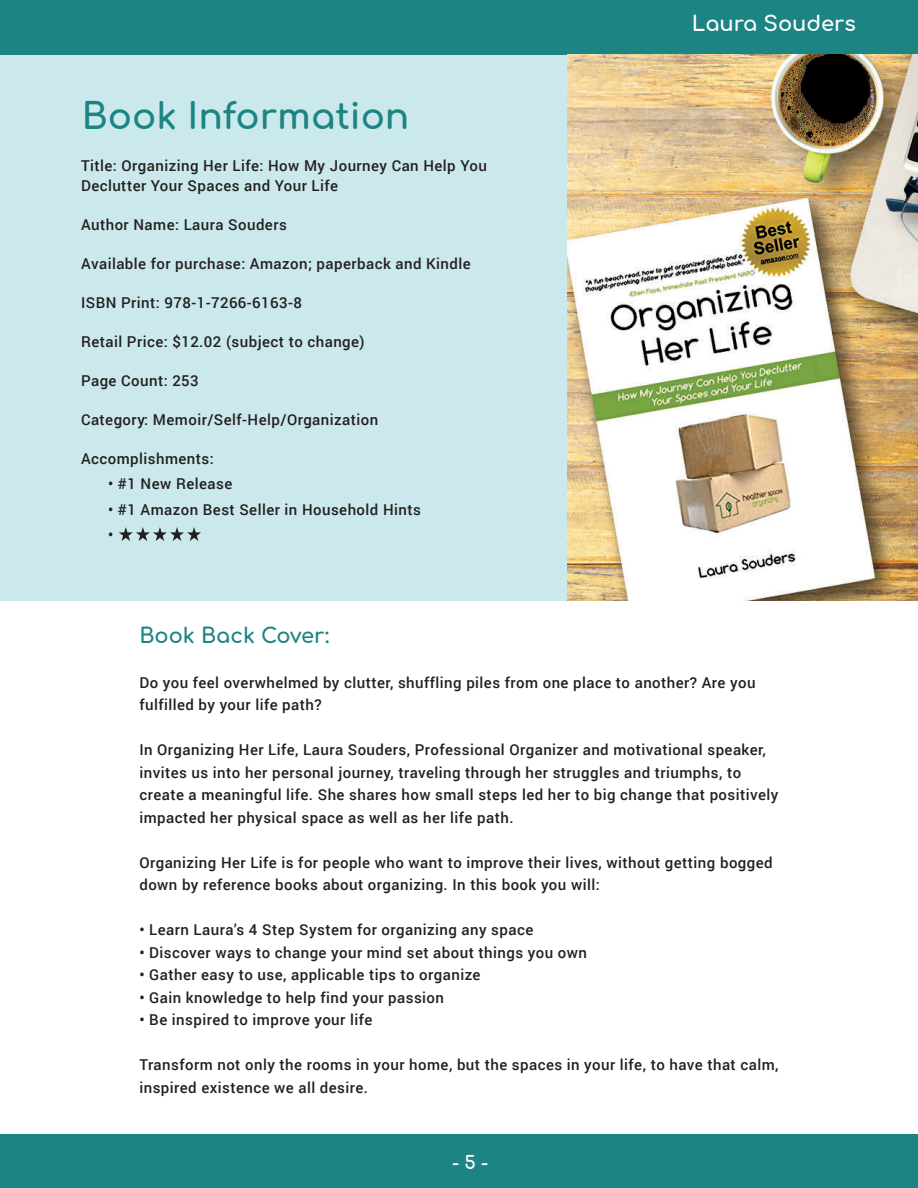
<style>
.page{position:relative;width:918px;height:1188px;background:#fff}
.page>*{position:absolute;margin:0;border:0;box-sizing:border-box;transform-origin:0 0}
.t1{font:36px "Comfortaa";color:#1c8483}
.t2{font:21px "Comfortaa";color:#1c8483}
.t3{font:21px "Comfortaa";color:#fff}
.t4{font:18px "Comfortaa";color:#fff}
.t5{font:500 15px/22.5px "Roboto";letter-spacing:.03em;color:#231f20}
</style>
<div class="page">
<div style="left:0;top:0;width:918px;height:55px;background:#1c8483"></div>
<div style="left:0;top:1135px;width:918px;height:53px;background:#1c8483"></div>
<div style="left:0;top:55px;width:567px;height:545px;background:#cbe9ec"></div>
<img style="left:567px;top:55px;width:351px;height:545px">
<svg style="left:119px;top:527px;width:82px;height:14px"></svg>
<h1 class="t1" style="left:82px;top:99px;width:329px">Book Information</h1>
<p class="t5" style="left:81px;top:156px;width:407px;line-height:19.5px">Title: Organizing Her Life: How My Journey Can Help You<br>Declutter Your Spaces and Your Life</p>
<p class="t5" style="left:81px;top:213px;width:207px">Author Name: Laura Souders</p>
<p class="t5" style="left:81px;top:252px;width:391px">Available for purchase: Amazon; paperback and Kindle</p>
<p class="t5" style="left:81px;top:291px;width:223px">ISBN Print: 978-1-7266-6163-8</p>
<p class="t5" style="left:81px;top:330px;width:285px">Retail Price: $12.02 (subject to change)</p>
<p class="t5" style="left:81px;top:369px;width:119px">Page Count: 253</p>
<p class="t5" style="left:81px;top:408px;width:299px">Category: Memoir/Self-Help/Organization</p>
<p class="t5" style="left:81px;top:447px;width:134px">Accomplishments:</p>
<p class="t5" style="left:108px;top:474px;width:126px">• #1 New Release</p>
<p class="t5" style="left:108px;top:498px;width:314px;line-height:25.5px">• #1 Amazon Best Seller in Household Hints •</p>
<h2 class="t3" style="left:692px;top:11px;width:166px">Laura Souders</h2>
<h2 class="t2" style="left:139px;top:625px;width:192px">Book Back Cover:</h2>
<p class="t5" style="left:139px;top:672px;width:618px">Do you feel overwhelmed by clutter, shuffling piles from one place to another? Are you fulfilled by your life path?</p>
<p class="t5" style="left:139px;top:738px;width:641px">In Organizing Her Life, Laura Souders, Professional Organizer and motivational speaker, invites us into her personal journey, traveling through her struggles and triumphs, to create a meaningful life. She shares how small steps led her to big change that positively impacted her physical space as well as her life path.</p>
<p class="t5" style="left:139px;top:852px;width:635px">Organizing Her Life is for people who want to improve their lives, without getting bogged down by reference books about organizing. In this book you will:</p>
<p class="t5" style="left:139px;top:920px;width:395px">• Learn Laura’s 4 Step System for organizing any space</p>
<p class="t5" style="left:139px;top:942px;width:449px">• Discover ways to change your mind set about things you own</p>
<p class="t5" style="left:139px;top:963px;width:343px">• Gather easy to use, applicable tips to organize</p>
<p class="t5" style="left:139px;top:986px;width:306px">• Gain knowledge to help find your passion</p>
<p class="t5" style="left:139px;top:1010px;width:234px">• Be inspired to improve your life</p>
<p class="t5" style="left:139px;top:1055px;width:641px">Transform not only the rooms in your home, but the spaces in your life, to have that calm, inspired existence we all desire.</p>
<p class="t4" style="left:452px;top:1154px;width:37px">- 5 -</p>
</div>
